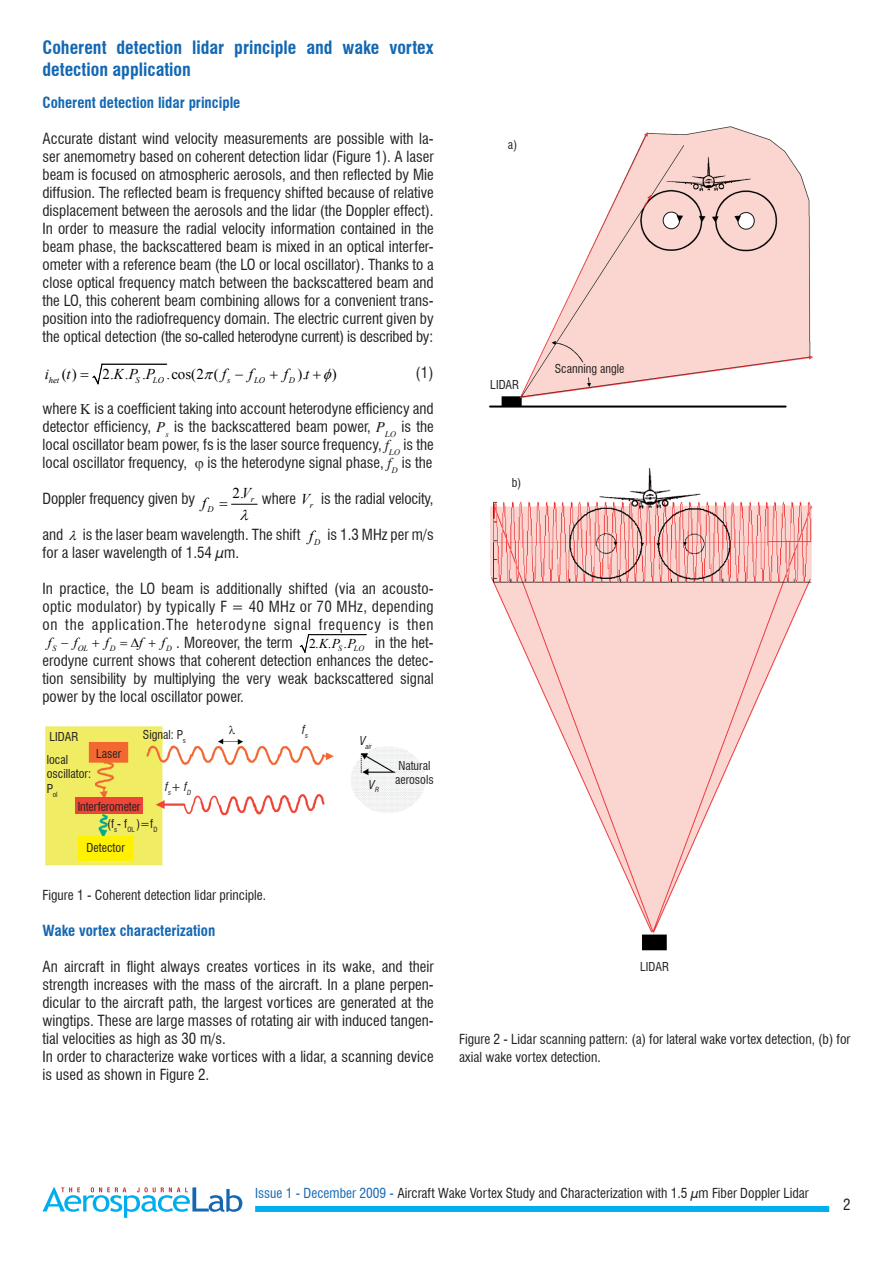
<style>
.page{position:relative;width:893px;height:1263px;background:#fff}
.page>*{position:absolute;margin:0;border:0;box-sizing:border-box;transform-origin:0 0}
.t1{font:700 condensed 18px/21.6px "Swiss 721 BT";color:#1468b3}
.t2{font:condensed 15px/18px "Swiss 721 BT";color:#231f20;text-align:justify}
.t3{font:700 condensed 15px "Swiss 721 BT";color:#1468b3}
.t4{font:condensed 15px "Swiss 721 BT";letter-spacing:.05em;color:#231f20}
.t5{font:condensed 15px "Swiss 721 BT";letter-spacing:.025em;color:#231f20}
.t6{font:15px "Times New Roman";color:#000}
.t7{font:italic 15px "Times New Roman";color:#000}
.t8{font:condensed 13.5px/18px "Swiss 721 BT";color:#231f20}
.t9{font:italic 13.5px "Times New Roman";color:#000}
.t10{font:condensed 12px/14.4px "Swiss 721 BT";color:#231f20}
.t11{font:italic condensed 12px "Swiss 721 BT";color:#231f20}
.t12{font:italic 8.7px "Times New Roman";color:#000}
.t13{font:italic 8.1px "Times New Roman";color:#000}
.t14{font:italic condensed 6.9px "Swiss 721 BT";color:#231f20}
.t15{font:condensed 6.9px "Swiss 721 BT";color:#231f20}
.s1{font-style:italic}
.s2{font-family:"Times";font-stretch:normal}
.s3{font-family:"Times";font-style:italic;font-stretch:normal}
.s4{font-family:"Times New Roman";font-style:italic;font-stretch:normal;color:#000}
.s5{font-family:"Times New Roman";font-stretch:normal;font-size:13.5px;color:#000}
.s6{color:#1468b3}
</style>
<div class="page">
<div style="left:255px;top:1206px;width:574px;height:6px;background:#00aeef"></div>
<svg style="left:43px;top:1187px;width:199px;height:31px"></svg>
<svg style="left:300px;top:634px;width:66px;height:19px"></svg>
<img style="left:489px;top:127px;width:324px;height:280px">
<img style="left:490px;top:467px;width:322px;height:484px">
<img style="left:45px;top:726px;width:380px;height:140px">
<div style="left:75px;top:797px;width:68px;height:16px;background:#ee4538"></div>
<div style="left:78px;top:836px;width:56px;height:24px;background:#fff101"></div>
<svg style="left:92px;top:363px;width:75px;height:21px"></svg>
<svg style="left:231px;top:503px;width:26px;height:2px"></svg>
<svg style="left:229px;top:726px;width:6px;height:9px"></svg>
<p class="t1" style="left:43px;top:37px;width:393px">Coherent detection lidar principle and wake vortex detection application</p>
<p class="t3" style="left:43px;top:94px;width:199px">Coherent detection lidar principle</p>
<p class="t2" style="left:43px;top:130px;width:393px">Accurate distant wind velocity measurements are possible with la&shy;ser anemometry based on coherent detection lidar (Figure 1). A laser beam is focused on atmospheric aerosols, and then reflected by Mie diffusion. The reflected beam is frequency shifted because of relative displacement between the aerosols and the lidar (the Doppler effect).<br>In order to measure the radial velocity information contained in the beam phase, the backscattered beam is mixed in an optical interfer&shy;ometer with a reference beam (the LO or local oscillator). Thanks to a close optical frequency match between the backscattered beam and the LO, this coherent beam combining allows for a convenient trans&shy;position into the radiofrequency domain. The electric current given by the optical detection (the so-called heterodyne current) is described by:</p>
<p class="t6" style="left:62px;top:363px;width:17px">( )</p>
<p class="t6" style="left:103px;top:363px;width:45px">2.. .</p>
<p class="t6" style="left:167px;top:363px;width:61px">.cos(2 ( <span class="s1">f</span></p>
<p class="t6" style="left:297px;top:363px;width:10px">).</p>
<p class="t6" style="left:332px;top:363px;width:6px">)</p>
<p class="t7" style="left:45px;top:363px;width:27px">i t</p>
<p class="t7" style="left:114px;top:363px;width:43px">KPP</p>
<p class="t7" style="left:235px;top:363px;width:19px">− f</p>
<p class="t7" style="left:284px;top:363px;width:27px">f t</p>
<p class="t2" style="left:415px;top:364px;width:20px">(1)</p>
<p class="t2" style="left:43px;top:400px;width:393px">where <span class="s2">K</span> is a coefficient taking into account heterodyne efficiency and detector efficiency, <span class="s3">P</span><sub>s</sub> is the backscattered beam power, <span class="s3">P</span><sub>LO</sub> is the local oscillator beam power, fs is the laser source frequency, <span class="s3">f</span><sub>LO</sub> is the local oscillator frequency,</p>
<p class="t12" style="left:49px;top:374px;width:12px">het</p>
<p class="t12" style="left:136px;top:374px;width:6px">S</p>
<p class="t12" style="left:153px;top:374px;width:13px">LO</p>
<p class="t12" style="left:227px;top:374px;width:5px">s</p>
<p class="t12" style="left:254px;top:374px;width:13px">LO</p>
<p class="t12" style="left:289px;top:374px;width:8px">D</p>
<p class="t2" style="left:208px;top:454px;width:226px">is the heterodyne signal phase, <span class="s3">f</span><sub>D</sub> is the</p>
<p class="t2" style="left:43px;top:490px;width:154px">Doppler frequency given by</p>
<p class="t6" style="left:233px;top:483px;width:23px">2. <sub>r</sub></p>
<p class="t12" style="left:207px;top:503px;width:8px">D</p>
<p class="t7" style="left:242px;top:483px;width:11px">V</p>
<p class="t7" style="left:202px;top:493px;width:6px">f</p>
<p class="t2" style="left:262px;top:490px;width:173px">where <span class="s4">V</span><sub>r</sub> is the radial velocity,</p>
<p class="t2" style="left:43px;top:526px;width:393px;text-indent:40px">is the laser beam wavelength. The shift <sub>D</sub><span class="s4">f</span> is 1.3 MHz per m/s for a laser wavelength of 1.54 µm.</p>
<p class="t2" style="left:43px;top:580px;width:393px">In practice, the LO beam is additionally shifted (via an acousto-</p>
<p class="t5" style="left:43px;top:598px;width:393px">optic modulator) by typically F = 40 MHz or 70 MHz, depending</p>
<p class="t4" style="left:43px;top:616px;width:393px">on the application.The heterodyne signal frequency is then</p>
<p class="t2" style="left:176px;top:634px;width:141px">. Moreover, the term <span class="s5">2</span></p>
<p class="t13" style="left:338px;top:643px;width:6px">S</p>
<p class="t13" style="left:354px;top:643px;width:12px">LO</p>
<p class="t2" style="left:43px;top:526px;width:22px">and</p>
<p class="t2" style="left:43px;top:634px;width:393px;text-indent:333px">in the het&shy;erodyne current shows that coherent detection enhances the detec&shy;tion sensibility by multiplying the very weak backscattered signal power by the local oscillator power.</p>
<p class="t9" style="left:48px;top:633px;width:5px">f</p>
<p class="t9" style="left:61px;top:633px;width:18px">− f</p>
<p class="t9" style="left:105px;top:633px;width:5px">f</p>
<p class="t9" style="left:131px;top:633px;width:13px">∆f</p>
<p class="t9" style="left:161px;top:633px;width:5px">f</p>
<p class="t9" style="left:316px;top:634px;width:41px">.K.P .P</p>
<p class="t13" style="left:52px;top:642px;width:6px">S</p>
<p class="t13" style="left:78px;top:642px;width:12px">OL</p>
<p class="t13" style="left:110px;top:642px;width:7px">D</p>
<p class="t13" style="left:166px;top:642px;width:7px">D</p>
<p class="t10" style="left:49px;top:729px;width:30px">LIDAR</p>
<p class="t10" style="left:96px;top:746px;width:27px">Laser</p>
<p class="t10" style="left:47px;top:752px;width:46px">local oscillator:</p>
<p class="t15" style="left:47px;top:790px;width:12px"><sup>P</sup>ol</p>
<p class="t10" style="left:143px;top:728px;width:45px">Signal: P<sub>s</sub></p>
<p class="t11" style="left:165px;top:780px;width:28px">f<sub>s</sub>+ f<sub>D</sub></p>
<p class="t10" style="left:78px;top:799px;width:64px">Interferometer</p>
<p class="t10" style="left:87px;top:841px;width:40px">Detector</p>
<p class="t10" style="left:107px;top:816px;width:52px">(f<sub>s</sub>- f<sub>OL</sub> )=f<sub>D</sub></p>
<p class="t11" style="left:302px;top:723px;width:8px">f<sub>s</sub></p>
<p class="t14" style="left:360px;top:743px;width:14px"><sup>V</sup>air</p>
<p class="t11" style="left:369px;top:777px;width:12px">V<sub>R</sub></p>
<p class="t10" style="left:395px;top:758px;width:40px">Natural aerosols</p>
<p class="t8" style="left:43px;top:886px;width:225px">Figure 1 - Coherent detection lidar principle.</p>
<p class="t3" style="left:43px;top:922px;width:174px">Wake vortex characterization</p>
<p class="t2" style="left:43px;top:958px;width:393px;text-align:left">An aircraft in flight always creates vortices in its wake, and their strength increases with the mass of the aircraft. In a plane perpen&shy;dicular to the aircraft path, the largest vortices are generated at the wingtips. These are large masses of rotating air with induced tangen&shy;tial velocities as high as 30 m/s.<br>In order to characterize wake vortices with a lidar, a scanning device is used as shown in Figure 2.</p>
<p class="t10" style="left:508px;top:137px;width:11px">a)</p>
<p class="t10" style="left:490px;top:378px;width:30px">LIDAR</p>
<p class="t10" style="left:555px;top:361px;width:71px">Scanning angle</p>
<p class="t10" style="left:512px;top:476px;width:11px">b)</p>
<p class="t10" style="left:640px;top:959px;width:30px">LIDAR</p>
<p class="t8" style="left:459px;top:1030px;width:393px">Figure 2 - Lidar scanning pattern: (a) for lateral wake vortex detection, (b) for axial wake vortex detection.</p>
<p class="t8" style="left:255px;top:1184px;width:555px"><span class="s6">Issue 1 - December 2009 -</span> Aircraft wake vortex study and characterization with 1.5 µm fiber Doppler lidar</p>
<p class="t2" style="left:843px;top:1195px;width:9px">2</p>
</div>
